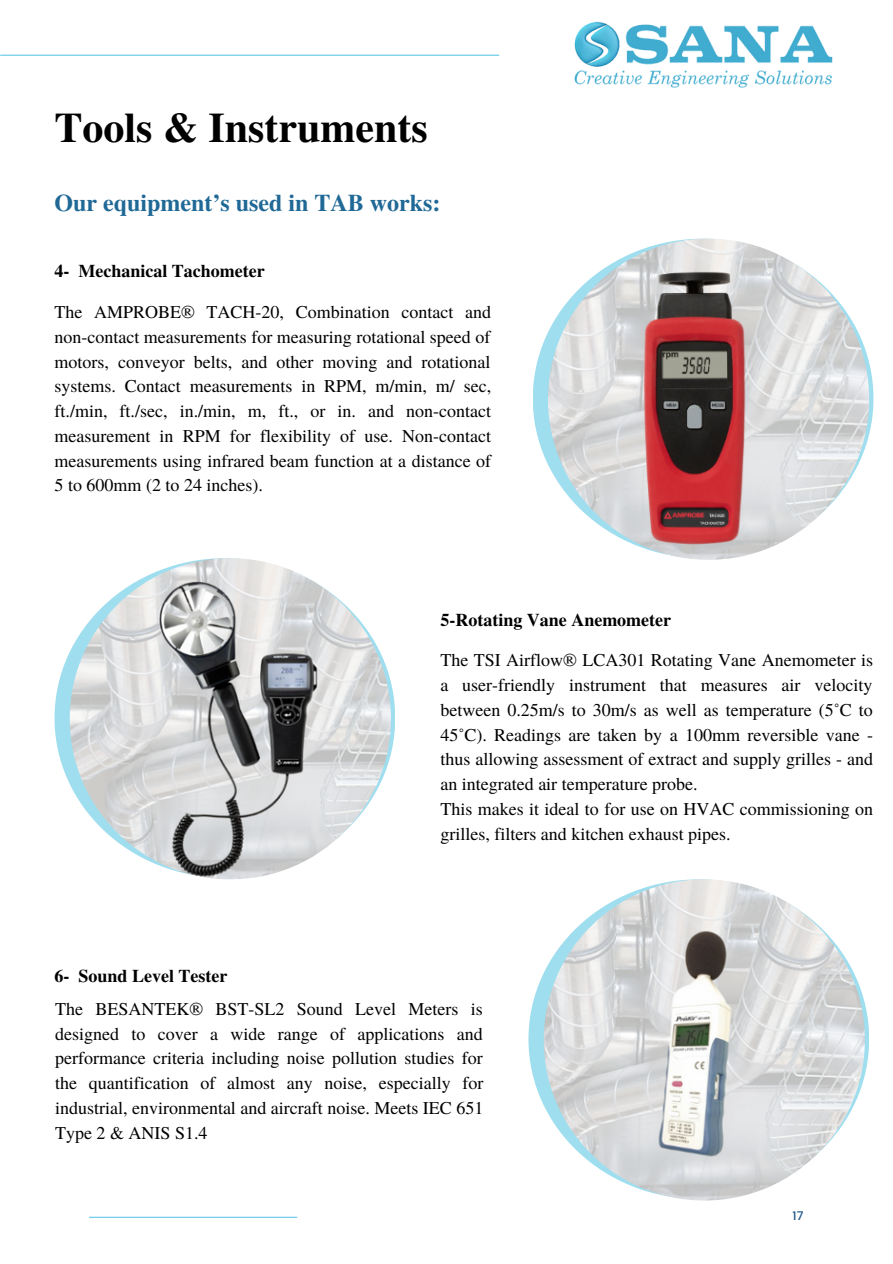
<style>
.page{position:relative;width:893px;height:1264px;background:#fff}
.page>*{position:absolute;margin:0;border:0;box-sizing:border-box;transform-origin:0 0}
.t1{font:700 42px "Te X Gyre Termes";color:#000}
.t2{font:700 24px "Te X Gyre Termes";color:#206996}
.t3{font:18px/24.8px "Te X Gyre Termes";color:#000;text-align:justify}
.t4{font:700 18px "Te X Gyre Termes";color:#000}
.t5{font:500 12px "Poppins";color:#20578b}
</style>
<div class="page">
<hr style="left:89px;top:1216px;width:208px;height:1px;background:#5fc8e5">
<hr style="left:1px;top:55px;width:498px;height:1px;background:#5fc8e5">
<img style="left:574px;top:21px;width:259px;height:67px">
<svg style="left:532px;top:239px;width:341px;height:319px;fill:#9fdeef"></svg>
<img style="left:548px;top:239px;width:321px;height:321px;border-radius:50%">
<svg style="left:54px;top:558px;width:341px;height:319px;fill:#9fdeef"></svg>
<img style="left:70px;top:558px;width:321px;height:321px;border-radius:50%">
<svg style="left:528px;top:879px;width:341px;height:319px;fill:#9fdeef"></svg>
<img style="left:543px;top:879px;width:321px;height:321px;border-radius:50%">
<p class="t1" style="left:54px;top:95px;width:374px">Tools &amp; Instruments</p>
<p class="t2" style="left:54px;top:184px;width:387px">Our equipment’s used in TAB works:</p>
<p class="t4" style="left:55px;top:256px;width:212px">4- Mechanical Tachometer</p>
<p class="t3" style="left:54px;top:299px;width:438px">The AMPROBE® TACH-20, Combination contact and non-contact measurements for measuring rotational speed of motors, conveyor belts, and other moving and rotational systems. Contact measurements in RPM, m/min, m/ sec, ft./min, ft./sec, in./min, m, ft., or in. and non-contact measurement in RPM for flexibility of use. Non-contact measurements using infrared beam function at a distance of 5 to 600mm (2 to 24 inches).</p>
<p class="t4" style="left:440px;top:606px;width:232px">5-Rotating Vane Anemometer</p>
<p class="t3" style="left:440px;top:647px;width:434px">The TSI Airflow® LCA301 Rotating Vane Anemometer is a user-friendly instrument that measures air velocity between 0.25m/s to 30m/s as well as temperature (5˚C to 45˚C). Readings are taken by a 100mm reversible vane - thus allowing assessment of extract and supply grilles - and an integrated air temperature probe.</p>
<p class="t3" style="left:440px;top:795px;width:434px">This makes it ideal to for use on HVAC commissioning on grilles, filters and kitchen exhaust pipes.</p>
<p class="t4" style="left:55px;top:962px;width:174px">6- Sound Level Tester</p>
<p class="t3" style="left:55px;top:995px;width:430px">The BESANTEK® BST-SL2 Sound Level Meters is designed to cover a wide range of applications and performance criteria including noise pollution studies for the quantification of almost any noise, especially for industrial, environmental and aircraft noise. Meets IEC 651<br>Type 2 &amp; ANIS S1.4</p>
<p class="t5" style="left:792px;top:1208px;width:12px">17</p>
</div>
